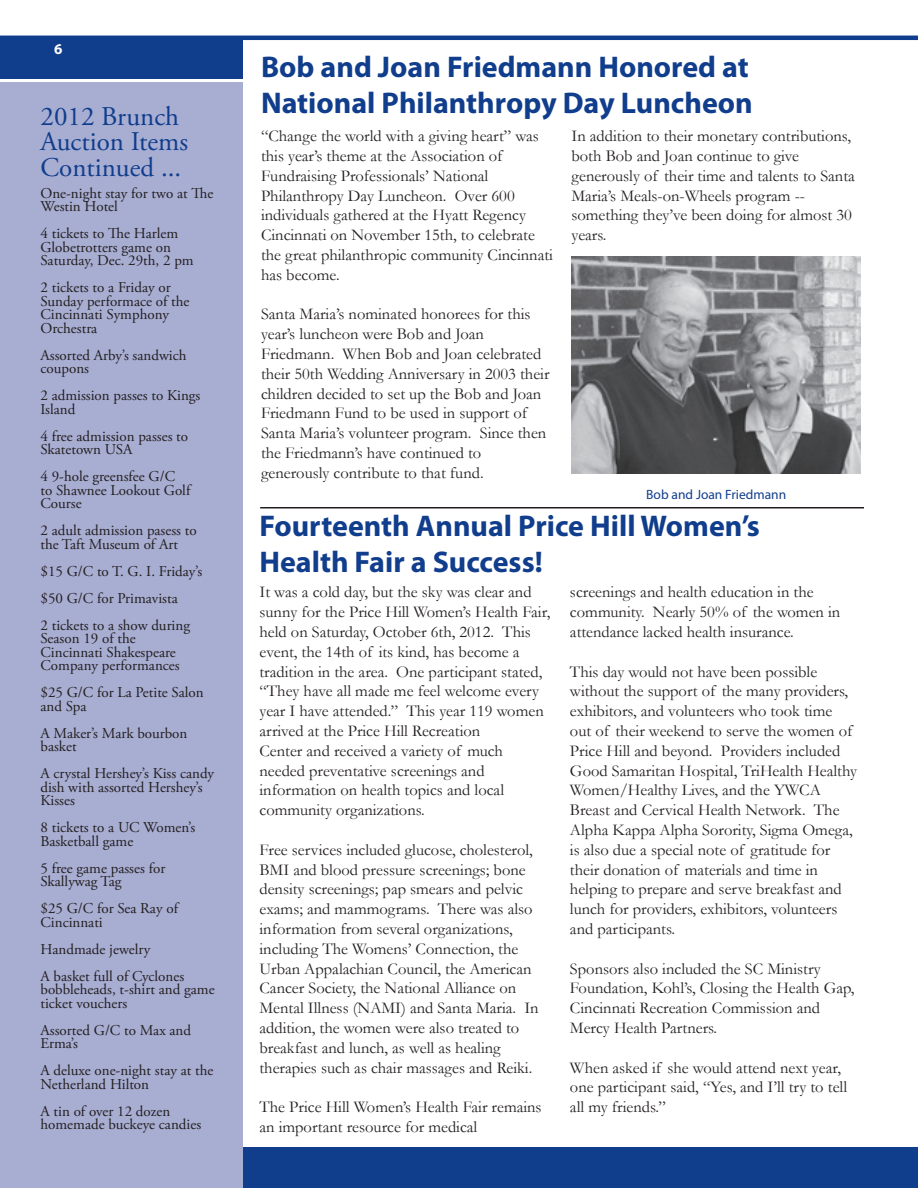
<style>
.page{position:relative;width:918px;height:1188px;background:#fff}
.page>*{position:absolute;margin:0;border:0;box-sizing:border-box;transform-origin:0 0}
.t1{font:700 30px/36px "Myriad Pro";color:#103d8c}
.t2{font:27px/25.5px "Adobe Garamond Pro";color:#103d8c}
.t3{font:16.5px/19.8px "Garamond";color:#231f20}
.t4{font:15px/13.5px "Adobe Garamond Pro";color:#231f20}
.t5{font:700 15px "Myriad Pro";color:#fff}
.t6{font:13.5px "Myriad Pro";color:#103d8c}
</style>
<div class="page">
<div style="left:208px;top:1148px;width:710px;height:40px;background:#103d8c"></div>
<div style="left:0;top:82px;width:243px;height:1106px;background:#a8add2"></div>
<div style="left:0;top:38px;width:243px;height:40px;background:#103d8c"></div>
<hr style="left:0;top:36px;width:918px;height:4px;background:#103d8c">
<hr style="left:917px;top:0;width:1px;height:73px;background:#103d8c">
<hr style="left:260px;top:507px;width:604px;height:1px;background:#231f20">
<img style="left:572px;top:256px;width:289px;height:218px">
<p class="t5" style="left:54px;top:39px;width:10px">6</p>
<h2 class="t2" style="left:40px;top:104px;width:149px">2012 Brunch<br>Auction Items<br>Continued ...</h2>
<p class="t4" style="left:40px;top:187px;width:175px">One-night stay for two at The<br>Westin Hotel</p>
<p class="t4" style="left:40px;top:227px;width:155px">4 tickets to The Harlem<br>Globetrotters game on<br>Saturday, Dec. 29th, 2 pm</p>
<p class="t4" style="left:40px;top:281px;width:151px">2 tickets to a Friday or<br>Sunday performace of the<br>Cincinnati Symphony<br>Orchestra</p>
<p class="t4" style="left:40px;top:349px;width:148px">Assorted Arby’s sandwich coupons</p>
<p class="t4" style="left:40px;top:389px;width:161px">2 admission passes to Kings<br>Island</p>
<p class="t4" style="left:40px;top:430px;width:149px">4 free admission passes to<br>Skatetown USA</p>
<p class="t4" style="left:40px;top:470px;width:151px">4 9-hole greensfee G/C to Shawnee Lookout Golf<br>Course</p>
<p class="t4" style="left:40px;top:524px;width:158px">2 adult admission pasess to the Taft Museum of Art</p>
<p class="t4" style="left:40px;top:558px;width:163px;line-height:27px">$15 G/C to T. G. I. Friday’s $50 G/C for Primavista<br>2 tickets to a show during</p>
<p class="t4" style="left:40px;top:632px;width:141px">Season 19 of the<br>Cincinnati Shakespeare<br>Company performances</p>
<p class="t4" style="left:40px;top:686px;width:165px">$25 G/C for La Petite Salon and Spa</p>
<p class="t4" style="left:40px;top:727px;width:148px">A Maker’s Mark bourbon basket</p>
<p class="t4" style="left:40px;top:767px;width:175px">A crystal Hershey’s Kiss candy dish with assorted Hershey’s<br>Kisses</p>
<p class="t4" style="left:40px;top:821px;width:156px">8 tickets to a UC Women’s<br>Basketball game</p>
<p class="t4" style="left:40px;top:862px;width:126px">5 free game passes for<br>Skallywag Tag</p>
<p class="t4" style="left:40px;top:902px;width:139px">$25 G/C for Sea Ray of<br>Cincinnati</p>
<p class="t4" style="left:40px;top:936px;width:145px;line-height:27px">Handmade jewelry<br>A basket full of Cyclones</p>
<p class="t4" style="left:40px;top:983px;width:176px">bobbleheads, t-shirt and game ticket vouchers</p>
<p class="t4" style="left:40px;top:1024px;width:152px">Assorted G/C to Max and<br>Erma’s</p>
<p class="t4" style="left:40px;top:1064px;width:174px">A deluxe one-night stay at the<br>Netherland Hilton</p>
<p class="t4" style="left:40px;top:1105px;width:162px">A tin of over 12 dozen homemade buckeye candies</p>
<h1 class="t1" style="left:261px;top:47px;width:493px">Bob and Joan Friedmann Honored at<br>National Philanthropy Day Luncheon</h1>
<p class="t3" style="left:261px;top:126px;width:293px">“Change the world with a giving heart” was this year’s theme at the Association of Fundraising Professionals’ National Philanthropy Day Luncheon. Over 600 individuals gathered at the Hyatt Regency Cincinnati on November 15th, to celebrate the great philanthropic community Cincinnati has become.</p>
<p class="t3" style="left:261px;top:304px;width:290px">Santa Maria’s nominated honorees for this year’s luncheon were Bob and Joan Friedmann. When Bob and Joan celebrated their 50th Wedding Anniversary in 2003 their children decided to set up the Bob and Joan Friedmann Fund to be used in support of Santa Maria’s volunteer program. Since then the Friedmann’s have continued to generously contribute to that fund.</p>
<p class="t3" style="left:571px;top:126px;width:285px">In addition to their monetary contributions, both Bob and Joan continue to give generously of their time and talents to Santa Maria’s Meals-on-Wheels program -- something they’ve been doing for almost 30 years.</p>
<p class="t6" style="left:646px;top:486px;width:142px">Bob and Joan Friedmann</p>
<h1 class="t1" style="left:260px;top:506px;width:502px">Fourteenth Annual Price Hill Women’s<br>Health Fair a Success!</h1>
<p class="t3" style="left:260px;top:582px;width:292px">It was a cold day, but the sky was clear and sunny for the Price Hill Women’s Health Fair, held on Saturday, October 6th, 2012. This event, the 14th of its kind, has become a tradition in the area. One participant stated, “They have all made me feel welcome every year I have attended.” This year 119 women arrived at the Price Hill Recreation<br>Center and received a variety of much needed preventative screenings and information on health topics and local community organizations.</p>
<p class="t3" style="left:260px;top:839px;width:281px">Free services included glucose, cholesterol, BMI and blood pressure screenings; bone density screenings; pap smears and pelvic exams; and mammograms. There was also information from several organizations, including The Womens’ Connection, the Urban Appalachian Council, the American Cancer Society, the National Alliance on Mental Illness (NAMI) and Santa Maria. In addition, the women were also treated to breakfast and lunch, as well as healing therapies such as chair massages and Reiki.</p>
<p class="t3" style="left:260px;top:1097px;width:284px">The Price Hill Women’s Health Fair remains an important resource for medical</p>
<p class="t3" style="left:570px;top:582px;width:272px">screenings and health education in the community. Nearly 50% of the women in attendance lacked health insurance.</p>
<p class="t3" style="left:570px;top:661px;width:289px">This day would not have been possible without the support of the many providers, exhibitors, and volunteers who took time out of their weekend to serve the women of Price Hill and beyond. Providers included Good Samaritan Hospital, TriHealth Healthy Women/Healthy Lives, and the YWCA Breast and Cervical Health Network. The Alpha Kappa Alpha Sorority, Sigma Omega, is also due a special note of gratitude for their donation of materials and time in helping to prepare and serve breakfast and lunch for providers, exhibitors, volunteers and participants.</p>
<p class="t3" style="left:570px;top:958px;width:286px">Sponsors also included the SC Ministry Foundation, Kohl’s, Closing the Health Gap, Cincinnati Recreation Commission and Mercy Health Partners.</p>
<p class="t3" style="left:570px;top:1057px;width:279px">When asked if she would attend next year, one participant said, “Yes, and I’ll try to tell all my friends.”</p>
</div>
